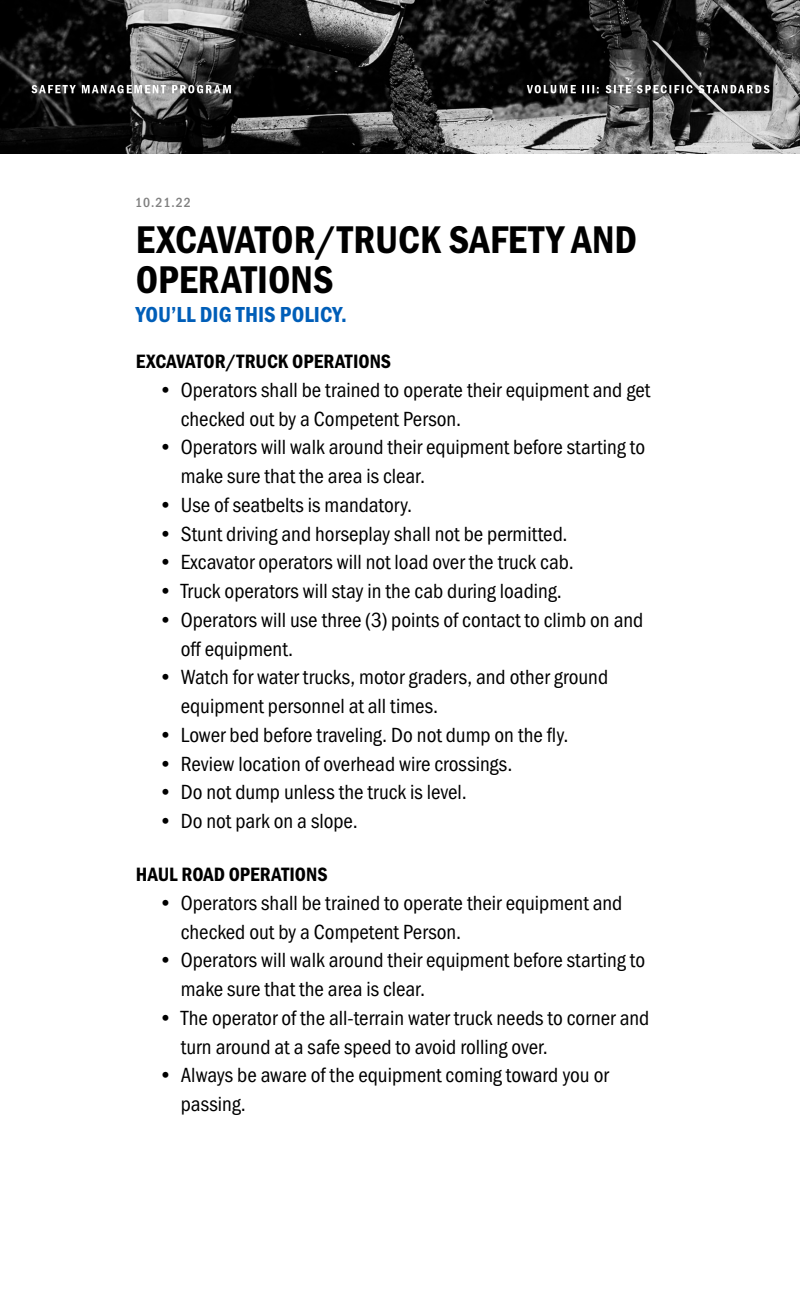
<style>
.page{position:relative;width:800px;height:1313px;background:#fff}
.page>*{position:absolute;margin:0;border:0;box-sizing:border-box;transform-origin:0 0}
.Subhead_1{font:40px/40px "Franklin Gothic URW Con Dem";color:#000}
.Subhead_3{font:22.5px "Franklin Gothic URW Con Dem";color:#005eb8}
.t1{font:21.25px/28.8px "Franklin Gothic URW Cond";color:#000}
.Subhead_4{font:20px "Franklin Gothic URW Con Dem";color:#000}
.t2{font:500 13.75px "Franklin Gothic URW Cond";color:#808080}
</style>
<div class="page">
<img style="left:0;top:0;width:800px;height:154px">
<p class="t2" style="left:135px;top:192px;width:57px">10.21.22</p>
<p class="Subhead_1" style="left:136px;top:218px;width:503px">EXCAVATOR/TRUCK SAFETY AND<br>OPERATIONS</p>
<p class="Subhead_3" style="left:136px;top:300px;width:213px">YOU’LL DIG THIS POLICY.</p>
<p class="Subhead_4" style="left:136px;top:348px;width:257px">EXCAVATOR/TRUCK OPERATIONS</p>
<p class="t1" style="left:181px;top:374px;width:471px;text-indent:-22px">• Operators shall be trained to operate their equipment and get checked out by a Competent Person.</p>
<p class="t1" style="left:181px;top:431px;width:466px;text-indent:-22px">• Operators will walk around their equipment before starting to make sure that the area is clear.</p>
<p class="t1" style="left:158px;top:489px;width:255px">• Use of seatbelts is mandatory.</p>
<p class="t1" style="left:158px;top:518px;width:411px">• Stunt driving and horseplay shall not be permitted.</p>
<p class="t1" style="left:158px;top:546px;width:417px">• Excavator operators will not load over the truck cab.</p>
<p class="t1" style="left:158px;top:575px;width:405px">• Truck operators will stay in the cab during loading.</p>
<p class="t1" style="left:181px;top:604px;width:464px;text-indent:-22px">• Operators will use three (3) points of contact to climb on and off equipment.</p>
<p class="t1" style="left:181px;top:661px;width:429px;text-indent:-22px">• Watch for water trucks, motor graders, and other ground equipment personnel at all times.</p>
<p class="t1" style="left:158px;top:719px;width:412px">• Lower bed before traveling. Do not dump on the fly.</p>
<p class="t1" style="left:158px;top:748px;width:356px">• Review location of overhead wire crossings.</p>
<p class="t1" style="left:158px;top:776px;width:310px">• Do not dump unless the truck is level.</p>
<p class="t1" style="left:158px;top:805px;width:201px">• Do not park on a slope.</p>
<p class="Subhead_4" style="left:136px;top:861px;width:193px">HAUL ROAD OPERATIONS</p>
<p class="t1" style="left:181px;top:887px;width:443px;text-indent:-22px">• Operators shall be trained to operate their equipment and checked out by a Competent Person.</p>
<p class="t1" style="left:181px;top:944px;width:466px;text-indent:-22px">• Operators will walk around their equipment before starting to make sure that the area is clear.</p>
<p class="t1" style="left:181px;top:1002px;width:470px;text-indent:-22px">• The operator of the all-terrain water truck needs to corner and turn around at a safe speed to avoid rolling over.</p>
<p class="t1" style="left:181px;top:1059px;width:430px;text-indent:-22px">• Always be aware of the equipment coming toward you or passing.</p>
</div>
